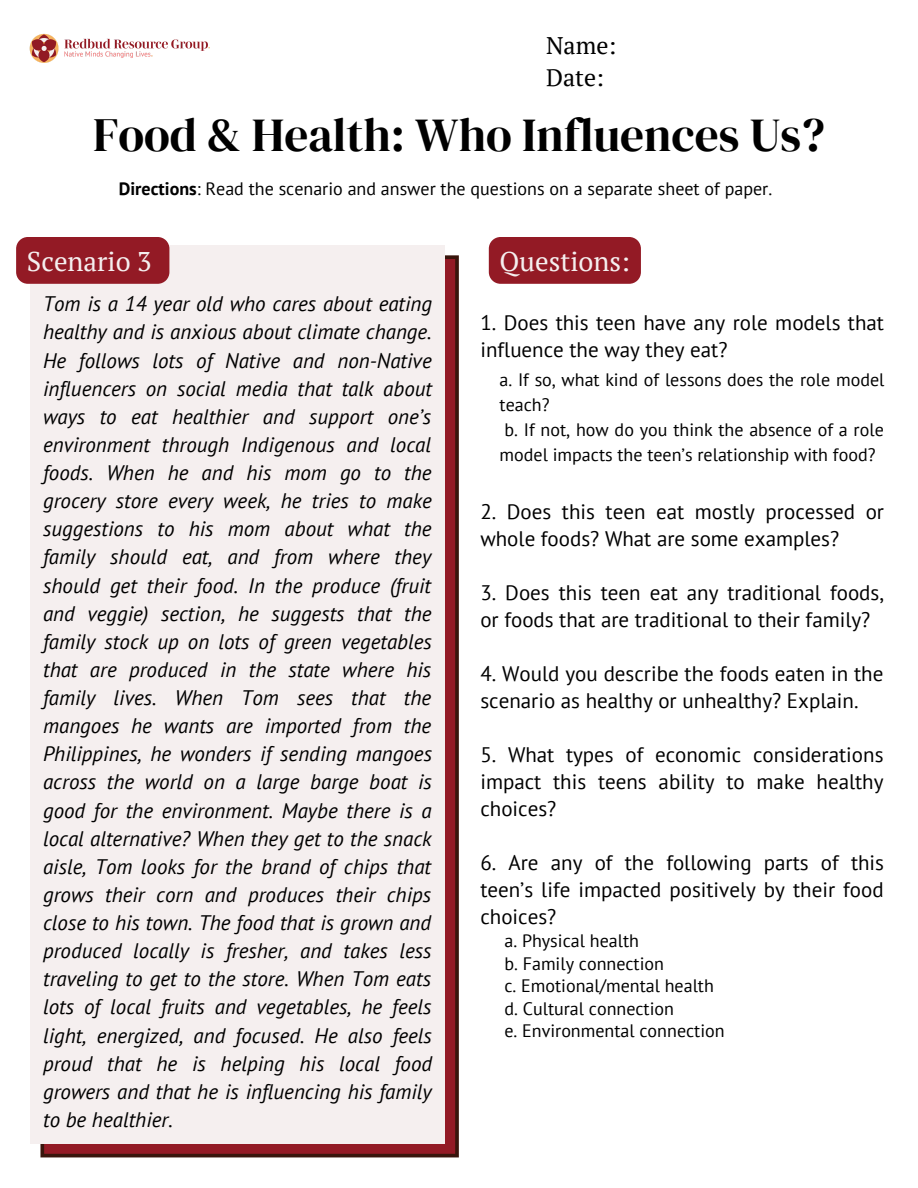
<style>
.page{position:relative;width:918px;height:1188px;background:#fff}
.page>*{position:absolute;margin:0;border:0;box-sizing:border-box;transform-origin:0 0}
.t1{font:47.25px "DM Serif Display";color:#000}
.t2{font:27px "PT Serif";color:#f5efef}
.t3{font:24px/32.7px "PT Serif";color:#000}
.t4{font:italic 21px/28.2px "PT Sans";color:#000;text-align:justify}
.t5{font:21px/27px "PT Sans";color:#000}
.t6{font:18px/22.5px "PT Sans";color:#000}
.s1{font-weight:700}
</style>
<div class="page">
<img style="left:29px;top:33px;width:181px;height:30px">
<svg style="left:40px;top:255px;width:419px;height:902px;background:#7b181e"></svg>
<div style="left:30px;top:245px;width:415px;height:899px;background:#f5efef"></div>
<div style="left:16px;top:237px;width:153px;height:47px;background:#931a25"></div>
<div style="left:489px;top:237px;width:152px;height:47px;background:#931a25"></div>
<p class="t3" style="left:546px;top:28px;width:72px">Name:<br>Date:</p>
<h1 class="t1" style="left:93px;top:102px;width:733px">Food &amp; Health: Who Influences Us?</h1>
<p class="t6" style="left:119px;top:177px;width:655px"><span class="s1">Directions</span>: Read the scenario and answer the questions on a separate sheet of paper.</p>
<p class="t2" style="left:27px;top:242px;width:126px">Scenario 3</p>
<p class="t4" style="left:43px;top:289px;width:391px">Tom is a 14 year old who cares about eating healthy and is anxious about climate change.<br>He follows lots of Native and non-Native influencers on social media that talk about ways to eat healthier and support one’s environment through Indigenous and local foods. When he and his mom go to the grocery store every week, he tries to make suggestions to his mom about what the family should eat, and from where they should get their food. In the produce (fruit and veggie) section, he suggests that the family stock up on lots of green vegetables that are produced in the state where his family lives. When Tom sees that the mangoes he wants are imported from the Philippines, he wonders if sending mangoes across the world on a large barge boat is good for the environment. Maybe there is a local alternative? When they get to the snack aisle, Tom looks for the brand of chips that grows their corn and produces their chips close to his town. The food that is grown and produced locally is fresher, and takes less traveling to get to the store. When Tom eats lots of local fruits and vegetables, he feels light, energized, and focused. He also feels proud that he is helping his local food growers and that he is influencing his family to be healthier.</p>
<p class="t2" style="left:500px;top:242px;width:132px">Questions:</p>
<p class="t5" style="left:480px;top:308px;width:405px">1. Does this teen have any role models that influence the way they eat?</p>
<p class="t6" style="left:500px;top:367px;width:386px;line-height:24.8px">a. If so, what kind of lessons does the role model teach?<br>b. If not, how do you think the absence of a role model impacts the teen’s relationship with food?</p>
<p class="t5" style="left:480px;top:497px;width:405px">2. Does this teen eat mostly processed or whole foods? What are some examples?</p>
<p class="t5" style="left:480px;top:578px;width:405px">3. Does this teen eat any traditional foods, or foods that are traditional to their family?</p>
<p class="t5" style="left:480px;top:659px;width:405px">4. Would you describe the foods eaten in the scenario as healthy or unhealthy? Explain.</p>
<p class="t5" style="left:480px;top:740px;width:405px;text-align:justify">5. What types of economic considerations impact this teens ability to make healthy choices?</p>
<p class="t5" style="left:480px;top:848px;width:405px;text-align:justify">6. Are any of the following parts of this teen’s life impacted positively by their food choices?</p>
<p class="t6" style="left:504px;top:929px;width:222px">a. Physical health<br>b. Family connection<br>c. Emotional/mental health d. Cultural connection<br>e. Environmental connection</p>
</div>
